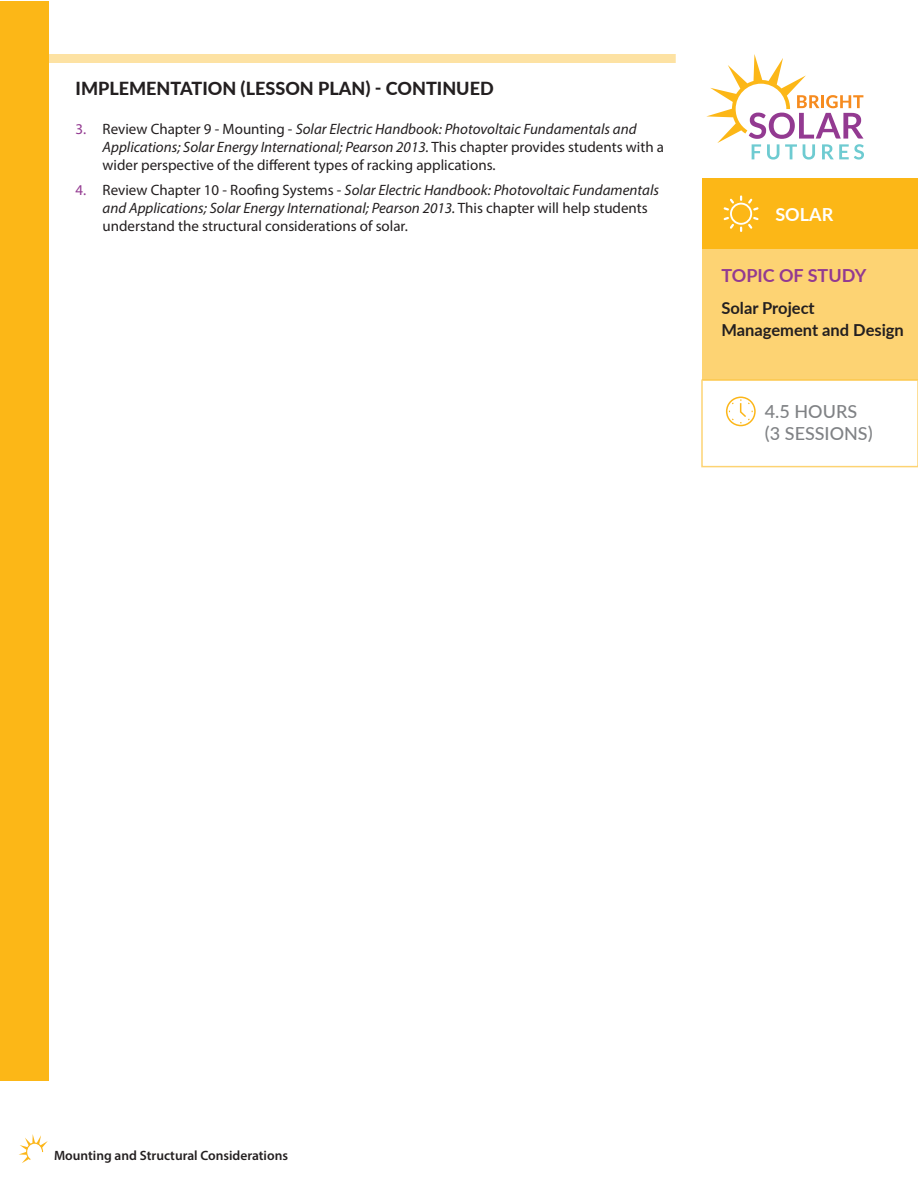
<style>
.page{position:relative;width:918px;height:1188px;background:#fff}
.page>*{position:absolute;margin:0;border:0;box-sizing:border-box;transform-origin:0 0}
.Body{font:800 18px "Lato";color:#231f20}
.t1{font:500 18px "Lato";color:#808285}
.t2{font:700 18px "Lato";color:#933a91}
.t3{font:700 18px "Lato";color:#fff}
.t4{font:700 16.5px/22.5px "Lato";color:#231f20}
.t5{font:15px/18px "Myriad Pro";color:#231f20}
.Body-2{font:600 13.5px "Myriad Pro";color:#231f20}
.s1{color:#933a91}
.s2{font-style:italic}
</style>
<div class="page">
<div style="left:0;top:1px;width:49px;height:1080px;background:#fcb717"></div>
<div style="left:702px;top:179px;width:216px;height:70px;background:#fcb717"></div>
<svg style="left:706px;top:54px;width:158px;height:106px"></svg>
<svg style="left:723px;top:195px;width:36px;height:37px"></svg>
<div style="left:730px;top:203px;width:22px;height:22px;border:2px solid #fff;border-radius:50%"></div>
<div style="left:702px;top:249px;width:216px;height:131px;background:#fdd373"></div>
<svg style="left:725px;top:396px;width:31px;height:31px"></svg>
<svg style="left:19px;top:1134px;width:29px;height:29px"></svg>
<div style="left:49px;top:54px;width:627px;height:9px;background:#fde2a3"></div>
<p class="Body" style="left:76px;top:76px;width:420px">IMPLEMENTATION (LESSON PLAN) - CONTINUED</p>
<p class="t5" style="left:103px;top:120px;width:563px;text-indent:-27px"><span class="s1">3.</span> Review Chapter 9 - Mounting - <span class="s2">Solar Electric Handbook: Photovoltaic Fundamentals and<br>Applications; Solar Energy International; Pearson 2013.</span> This chapter provides students with a wider perspective of the different types of racking applications.</p>
<p class="t5" style="left:103px;top:181px;width:558px;text-indent:-27px"><span class="s1">4.</span> Review Chapter 10 - Roofing Systems - <span class="s2">Solar Electric Handbook: Photovoltaic Fundamentals and Applications; Solar Energy International; Pearson 2013.</span> This chapter will help students understand the structural considerations of solar.</p>
<p class="t3" style="left:775px;top:201px;width:59px">SOLAR</p>
<p class="t2" style="left:721px;top:263px;width:146px">TOPIC OF STUDY</p>
<p class="t4" style="left:721px;top:296px;width:184px">Solar Project<br>Management and Design</p>
<p class="t1" style="left:765px;top:399px;width:94px">4.5 HOURS</p>
<p class="t1" style="left:765px;top:421px;width:109px">(3 SESSIONS)</p>
<p class="Body-2" style="left:54px;top:1147px;width:236px">Mounting and Structural Considerations</p>
</div>
